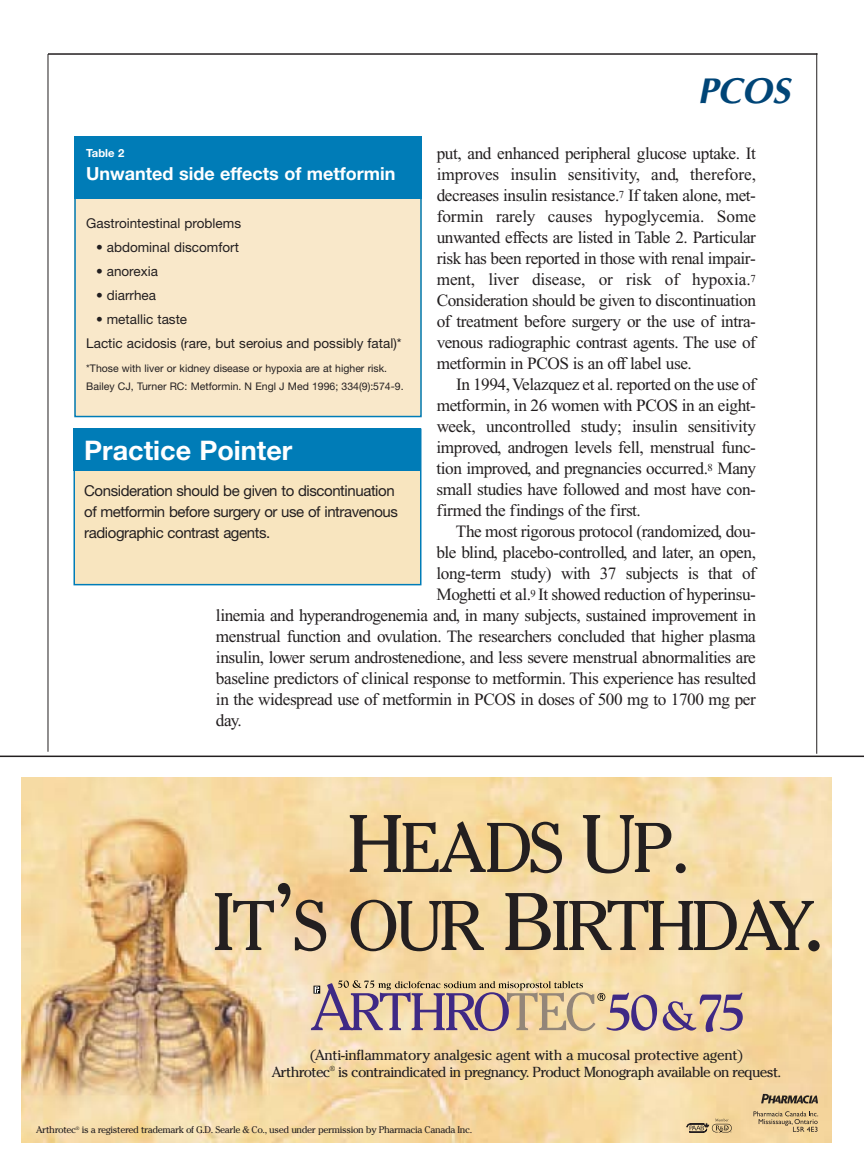
<style>
.page{position:relative;width:864px;height:1175px;background:#fff}
.page>*{position:absolute;margin:0;border:0;box-sizing:border-box;transform-origin:0 0}
.t1{font:69.75px/78px "Cheltenham";letter-spacing:-.055em;color:#231f20;text-align:center}
.t2{font:italic 700 36px "Optima";color:#004577}
.t3{font:700 27px "Helvetica Neue";color:#fff}
.t4{font:700 18px "Helvetica Neue";color:#fff}
.t5{font:17.25px/21px "Times New Roman";letter-spacing:-.025em;color:#231f20;text-align:justify}
.t6{font:15px/21px "Helvetica Neue";letter-spacing:-.03em;color:#231f20}
.t7{font:14.4px/16.5px "Cheltenham";letter-spacing:-.045em;color:#231f20;text-align:center}
.t8{font:13.5px/24px "Helvetica Neue";color:#231f20}
.t9{font:700 11.25px "Helvetica Neue";color:#fff}
.t10{font:10.5px/18px "Helvetica Neue";color:#231f20}
.t11{font:9.6px "Cheltenham";letter-spacing:-.035em;color:#231f20}
.s1{font-size:81px}
.s2{font-size:93px}
</style>
<div class="page">
<div style="left:74px;top:181px;width:348px;height:234px;background:#f9e8ca"></div>
<hr style="left:48px;top:53px;width:770px;height:2px;background:#231f20">
<hr style="left:48px;top:54px;width:1px;height:697px;background:#231f20">
<hr style="left:816px;top:53px;width:1px;height:700px;background:#231f20">
<div style="left:74px;top:429px;width:347px;height:155px;background:#f8e5bf"></div>
<div style="left:74px;top:428px;width:348px;height:157px;border:2px solid #007cb7"></div>
<div style="left:74px;top:428px;width:348px;height:42px;background:#007cb7"></div>
<div style="left:74px;top:136px;width:348px;height:63px;background:#007cb7"></div>
<div style="left:74px;top:137px;width:348px;height:280px;border:2px solid #007cb7"></div>
<hr style="left:0;top:755px;width:864px;height:2px;background:#231f20">
<img style="left:22px;top:778px;width:810px;height:364px">
<svg style="left:761px;top:1093px;width:57px;height:10px"></svg>
<svg style="left:753px;top:1111px;width:65px;height:20px"></svg>
<svg style="left:687px;top:1118px;width:45px;height:14px"></svg>
<svg style="left:663px;top:992px;width:80px;height:40px"></svg>
<svg style="left:311px;top:980px;width:346px;height:51px"></svg>
<h2 class="t2" style="left:698px;top:75px;width:94px">PCOS</h2>
<p class="t5" style="left:437px;top:144px;width:321px">put, and enhanced peripheral glucose uptake. It improves insulin sensitivity, and, therefore, decreases insulin resistance.<sup>7</sup> If taken alone, met&shy;formin rarely causes hypoglycemia. Some unwanted effects are listed in Table 2. Particular risk has been reported in those with renal impair&shy;ment, liver disease, or risk of hypoxia.<sup>7<br></sup>Consideration should be given to discontinuation of treatment before surgery or the use of intra&shy;venous radiographic contrast agents. The use of metformin in PCOS is an off label use.</p>
<p class="t5" style="left:436px;top:375px;width:321px;text-indent:20px">In 1994, Velazquez et al. reported on the use of metformin, in 26 women with PCOS in an eight&shy;week, uncontrolled study; insulin sensitivity improved, androgen levels fell, menstrual func&shy;tion improved, and pregnancies occurred.<sup>8</sup> Many small studies have followed and most have con&shy;firmed the findings of the first.</p>
<p class="t5" style="left:456px;top:522px;width:302px">The most rigorous protocol (randomized, dou-</p>
<p class="t5" style="left:436px;top:543px;width:321px">ble blind, placebo-controlled, and later, an open,</p>
<p class="t5" style="left:436px;top:564px;width:321px">long-term study) with 37 subjects is that of</p>
<p class="t5" style="left:436px;top:585px;width:321px">Moghetti et al.<sup>9</sup> It showed reduction of hyperinsu-</p>
<p class="t5" style="left:216px;top:606px;width:541px">linemia and hyperandrogenemia and, in many subjects, sustained improvement in</p>
<p class="t5" style="left:216px;top:627px;width:541px">menstrual function and ovulation. The researchers concluded that higher plasma</p>
<p class="t5" style="left:216px;top:648px;width:541px">insulin, lower serum androstenedione, and less severe menstrual abnormalities are</p>
<p class="t5" style="left:216px;top:669px;width:541px">baseline predictors of clinical response to metformin. This experience has resulted</p>
<p class="t5" style="left:216px;top:690px;width:541px">in the widespread use of metformin in PCOS in doses of 500 mg to 1700 mg per</p>
<p class="t5" style="left:216px;top:711px;width:27px">day.</p>
<p class="t9" style="left:86px;top:149px;width:40px">Table 2</p>
<p class="t4" style="left:86px;top:167px;width:311px">Unwanted side effects of metformin</p>
<p class="t8" style="left:86px;top:212px;width:156px">Gastrointestinal problems</p>
<p class="t8" style="left:96px;top:236px;width:144px">• abdominal discomfort</p>
<p class="t8" style="left:96px;top:260px;width:64px">• anorexia</p>
<p class="t8" style="left:96px;top:284px;width:62px">• diarrhea</p>
<p class="t8" style="left:86px;top:308px;width:317px;text-indent:10px">• metallic taste<br>Lactic acidosis (rare, but seroius and possibly fatal)*</p>
<p class="t10" style="left:86px;top:360px;width:319px">*Those with liver or kidney disease or hypoxia are at higher risk.<br>Bailey CJ, Turner RC: Metformin. N Engl J Med 1996; 334(9):574-9.</p>
<h3 class="t3" style="left:84px;top:441px;width:210px">Practice Pointer</h3>
<p class="t6" style="left:84px;top:482px;width:315px">Consideration should be given to discontinuation of metformin before surgery or use of intravenous radiographic contrast agents.</p>
<h1 class="t1" style="left:212px;top:815px;width:615px"><span class="s1">H</span>EADS <span class="s1">U</span>P<span class="s1">.<br>I</span>T<span class="s2">’</span>S OUR <span class="s1">B</span>IRTHDAY<span class="s2">.</span></h1>
<p class="t7" style="left:272px;top:1048px;width:511px">(Anti-inflammatory analgesic agent with a mucosal protective agent)<br>Arthrotec<sup>®</sup> is contraindicated in pregnancy. Product Monograph available on request.</p>
<p class="t11" style="left:36px;top:1126px;width:438px">Arthrotec<sup>®</sup> is a registered trademark of G.D. Searle &amp; Co., used under permission by Pharmacia Canada Inc.</p>
</div>
